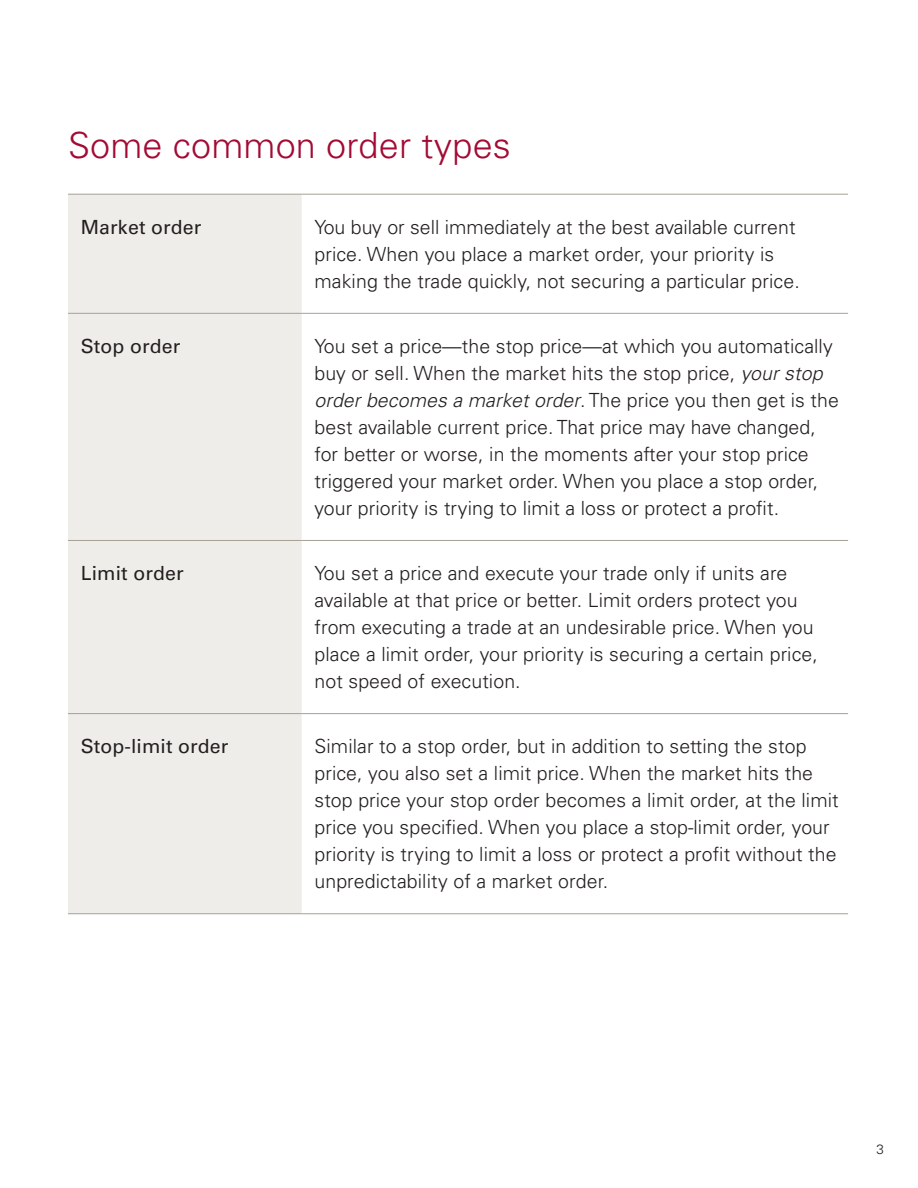
<style>
.page{position:relative;width:918px;height:1188px;background:#fff}
.page>*{position:absolute;margin:0;border:0;box-sizing:border-box;transform-origin:0 0}
.English_Copy{font:300 36px "Univers LT Std";letter-spacing:.005em;color:#a30a34}
.English_Copy-2{font:300 19.5px/27px "Univers LT Std";letter-spacing:.005em;color:#231f20}
.English_Copy-3{font:19.5px "Univers LT Std";letter-spacing:.005em;color:#231f20}
.English_Copy-4{font:300 13.5px "Univers LT Std";color:#231f20}
.s1{font-style:italic}
</style>
<div class="page">
<div style="left:68px;top:195px;width:234px;height:718px;background:#efedea"></div>
<hr style="left:68px;top:194px;width:234px;height:1px;background:#a8a092">
<hr style="left:302px;top:194px;width:546px;height:1px;background:#a8a092">
<hr style="left:68px;top:313px;width:234px;height:1px;background:#a8a092">
<hr style="left:302px;top:313px;width:546px;height:1px;background:#a8a092">
<hr style="left:68px;top:540px;width:234px;height:1px;background:#a8a092">
<hr style="left:302px;top:540px;width:546px;height:1px;background:#a8a092">
<hr style="left:68px;top:713px;width:234px;height:1px;background:#a8a092">
<hr style="left:302px;top:713px;width:546px;height:1px;background:#a8a092">
<hr style="left:68px;top:913px;width:234px;height:1px;background:#a8a092">
<hr style="left:302px;top:913px;width:546px;height:1px;background:#a8a092">
<p class="English_Copy" style="left:68px;top:124px;width:444px">Some common order types</p>
<p class="English_Copy-3" style="left:81px;top:215px;width:122px">Market order</p>
<p class="English_Copy-2" style="left:315px;top:213px;width:487px">You buy or sell immediately at the best available current price. When you place a market order, your priority is making the trade quickly, not securing a particular price.</p>
<p class="English_Copy-3" style="left:81px;top:334px;width:101px">Stop order</p>
<p class="English_Copy-2" style="left:315px;top:333px;width:526px">You set a price—the stop price—at which you automatically buy or sell. When the market hits the stop price, <span class="s1">your stop order becomes a market order</span>. The price you then get is the best available current price. That price may have changed, for better or worse, in the moments after your stop price triggered your market order. When you place a stop order, your priority is trying to limit a loss or protect a profit.</p>
<p class="English_Copy-3" style="left:81px;top:562px;width:104px">Limit order</p>
<p class="English_Copy-2" style="left:315px;top:560px;width:505px">You set a price and execute your trade only if units are available at that price or better. Limit orders protect you from executing a trade at an undesirable price. When you place a limit order, your priority is securing a certain price, not speed of execution.</p>
<p class="English_Copy-3" style="left:81px;top:735px;width:149px">Stop-limit order</p>
<p class="English_Copy-2" style="left:315px;top:733px;width:526px">Similar to a stop order, but in addition to setting the stop price, you also set a limit price. When the market hits the stop price your stop order becomes a limit order, at the limit price you specified. When you place a stop-limit order, your priority is trying to limit a loss or protect a profit without the unpredictability of a market order.</p>
<p class="English_Copy-4" style="left:876px;top:1141px;width:9px">3</p>
</div>
